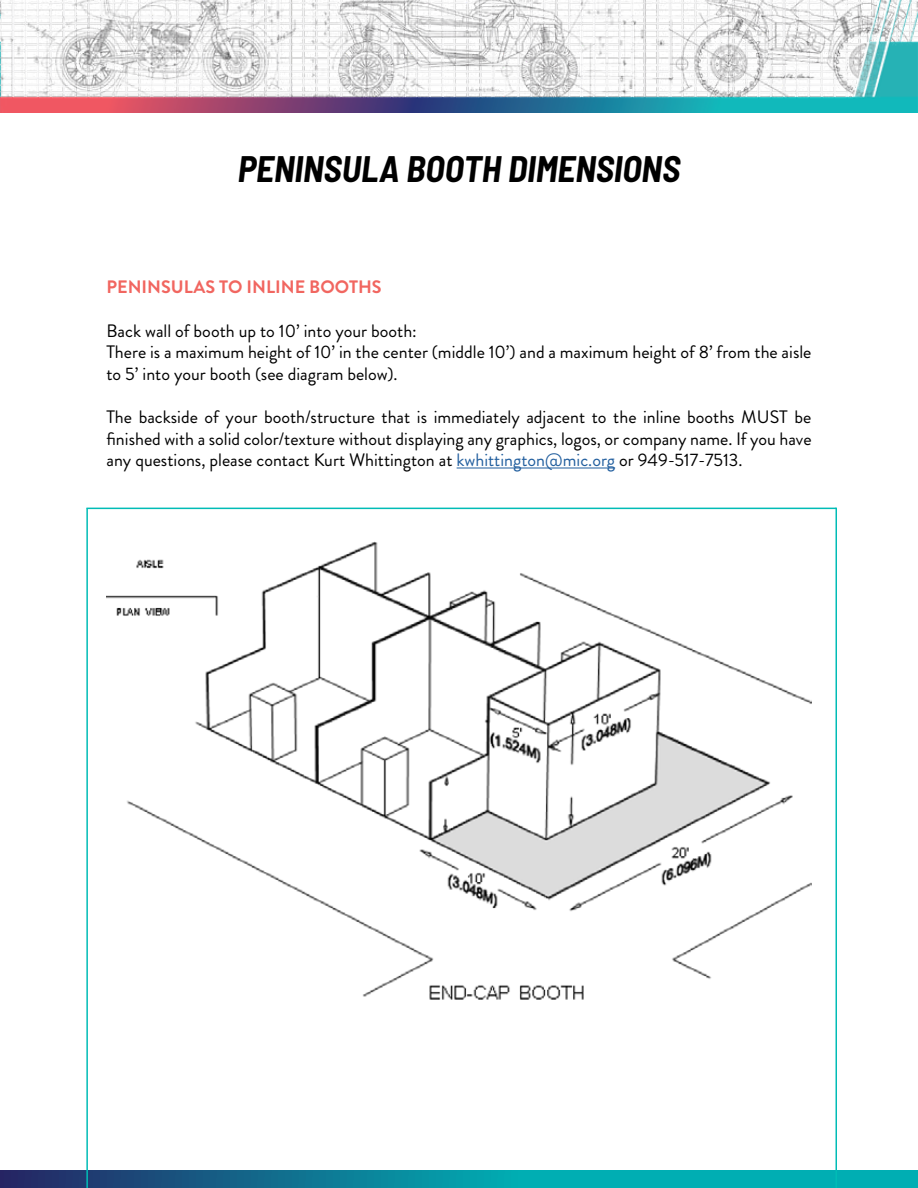
<style>
.page{position:relative;width:918px;height:1188px;background:#fff}
.page>*{position:absolute;margin:0;border:0;box-sizing:border-box;transform-origin:0 0}
.t1{font:italic 700 semi-condensed 36px "Barlow";color:#000}
.t2{font:18px/21.6px "Brandon Grotesque";color:#000}
.t3{font:700 18px "Brandon Grotesque";color:#f16660}
.s1{color:#215e9e}
</style>
<div class="page">
<img style="left:0;top:0;width:918px;height:112px">
<svg style="left:0;top:1171px;width:918px;height:17px;background:#0a869c"></svg>
<hr style="left:457px;top:468px;width:158px;height:1px;background:#215e9e">
<img style="left:106px;top:541px;width:706px;height:459px">
<hr style="left:86px;top:508px;width:2px;height:680px;background:#00bcb6">
<hr style="left:86px;top:508px;width:750px;height:1px;background:#00bcb6">
<hr style="left:836px;top:508px;width:1px;height:680px;background:#00bcb6">
<h1 class="t1" style="left:238px;top:146px;width:444px">PENINSULA BOOTH DIMENSIONS</h1>
<p class="t3" style="left:106px;top:275px;width:277px">PENINSULAS TO INLINE BOOTHS</p>
<p class="t2" style="left:106px;top:320px;width:706px">Back wall of booth up to 10’ into your booth:<br>There is a maximum height of 10’ in the center (middle 10’) and a maximum height of 8’ from the aisle to 5’ into your booth (see diagram below).</p>
<p class="t2" style="left:106px;top:406px;width:707px;text-align:justify">The backside of your booth/structure that is immediately adjacent to the inline booths MUST be finished with a solid color/texture without displaying any graphics, logos, or company name. If you have any questions, please contact Kurt Whittington at <span class="s1">kwhittington@mic.org</span> or 949-517-7513.</p>
</div>
